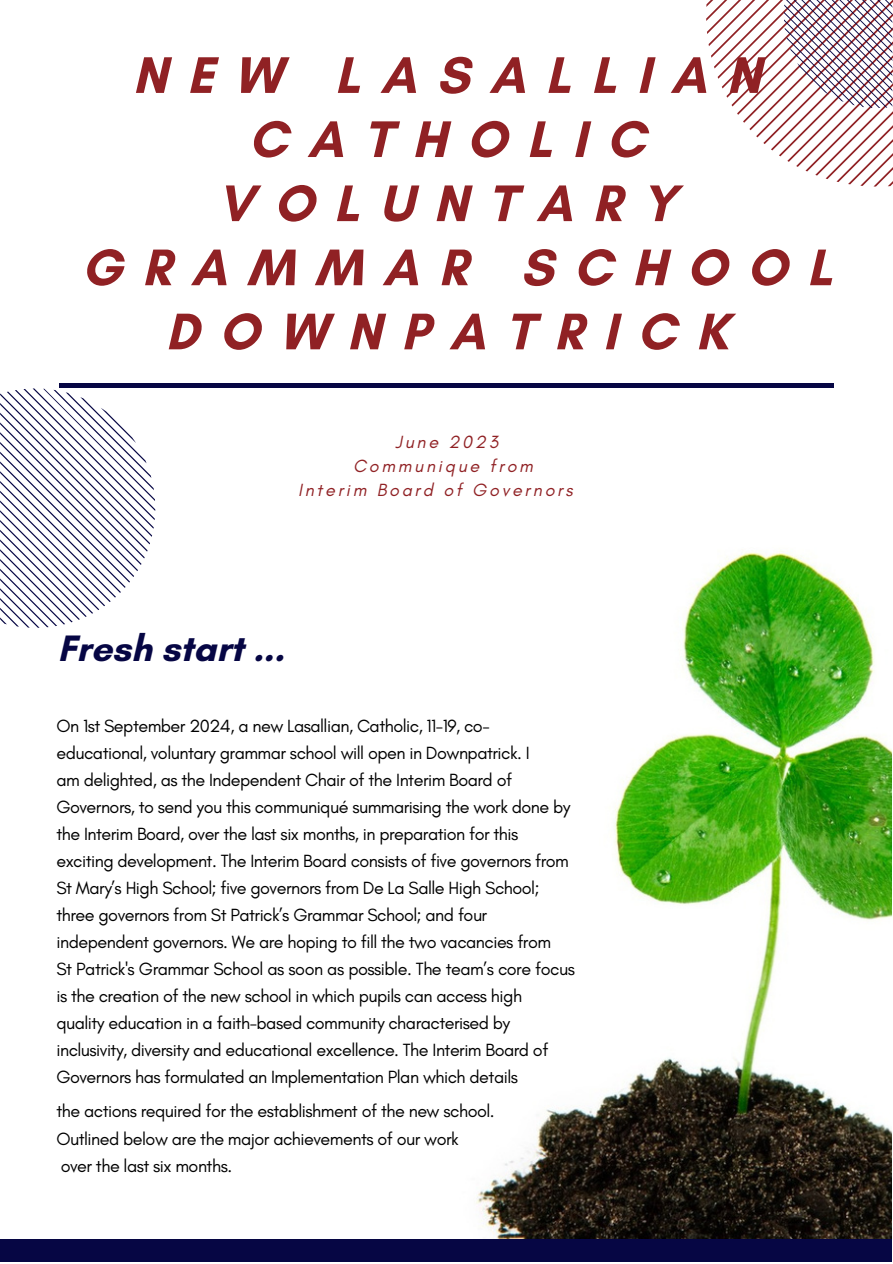
<style>
.page{position:relative;width:893px;height:1264px;background:#fff}
.page>*{position:absolute;margin:0;border:0;box-sizing:border-box;transform-origin:0 0}
.t1{font:700 52.35px/64.1px "Glacial Indifference";letter-spacing:.38em;color:#902124;text-align:center}
.t2{font:700 37.5px "Glacial Indifference";color:#060644}
.t3{font:18px/27px "Glacial Indifference";letter-spacing:-.03em;color:#000}
.t4{font:italic 18px "Glacial Indifference";letter-spacing:.15em;color:#902124}
</style>
<div class="page">
<svg style="left:706px;top:0;width:186px;height:186px"></svg>
<svg style="left:0;top:388px;width:155px;height:239px"></svg>
<div style="left:59px;top:383px;width:774px;height:5px;background:#060644"></div>
<img style="left:476px;top:551px;width:415px;height:688px">
<div style="left:0;top:1239px;width:891px;height:22px;background:#060644"></div>
<p class="t1" style="left:133px;top:43px;width:629px">NEW LASALLIAN<br>CATHOLIC</p>
<p class="t1" style="left:217px;top:171px;width:460px">VOLUNTARY</p>
<p class="t1" style="left:81px;top:235px;width:753px">GRAMMAR SCHOOL<br>DOWNPATRICK</p>
<p class="t4" style="left:395px;top:431px;width:104px">June 2023</p>
<p class="t4" style="left:353px;top:455px;width:181px">Communique from</p>
<p class="t4" style="left:298px;top:478px;width:276px">Interim Board of Governors</p>
<p class="t2" style="left:58px;top:626px;width:228px">Fresh start ...</p>
<p class="t3" style="left:56px;top:712px;width:474px">On 1st September 2024, a new Lasallian, Catholic, 11-19, co&shy;educational, voluntary grammar school will open in Downpatrick. I</p>
<p class="t3" style="left:56px;top:766px;width:515px">am delighted, as the Independent Chair of the Interim Board of Governors, to send you this communiqué summarising the work done by the Interim Board, over the last six months, in preparation for this exciting development. The Interim Board consists of five governors from St Mary’s High School; five governors from De La Salle High School; three governors from St Patrick’s Grammar School; and four independent governors. We are hoping to fill the two vacancies from</p>
<p class="t3" style="left:56px;top:955px;width:520px">St Patrick's Grammar School as soon as possible. The team’s core focus is the creation of the new school in which pupils can access high</p>
<p class="t3" style="left:56px;top:1009px;width:493px">quality education in a faith-based community characterised by inclusivity, diversity and educational excellence. The Interim Board of<br>Governors has formulated an Implementation Plan which details</p>
<p class="t3" style="left:56px;top:1096px;width:439px">the actions required for the establishment of the new school.</p>
<p class="t3" style="left:56px;top:1124px;width:404px">Outlined below are the major achievements of our work</p>
<p class="t3" style="left:61px;top:1151px;width:173px">over the last six months.</p>
</div>
